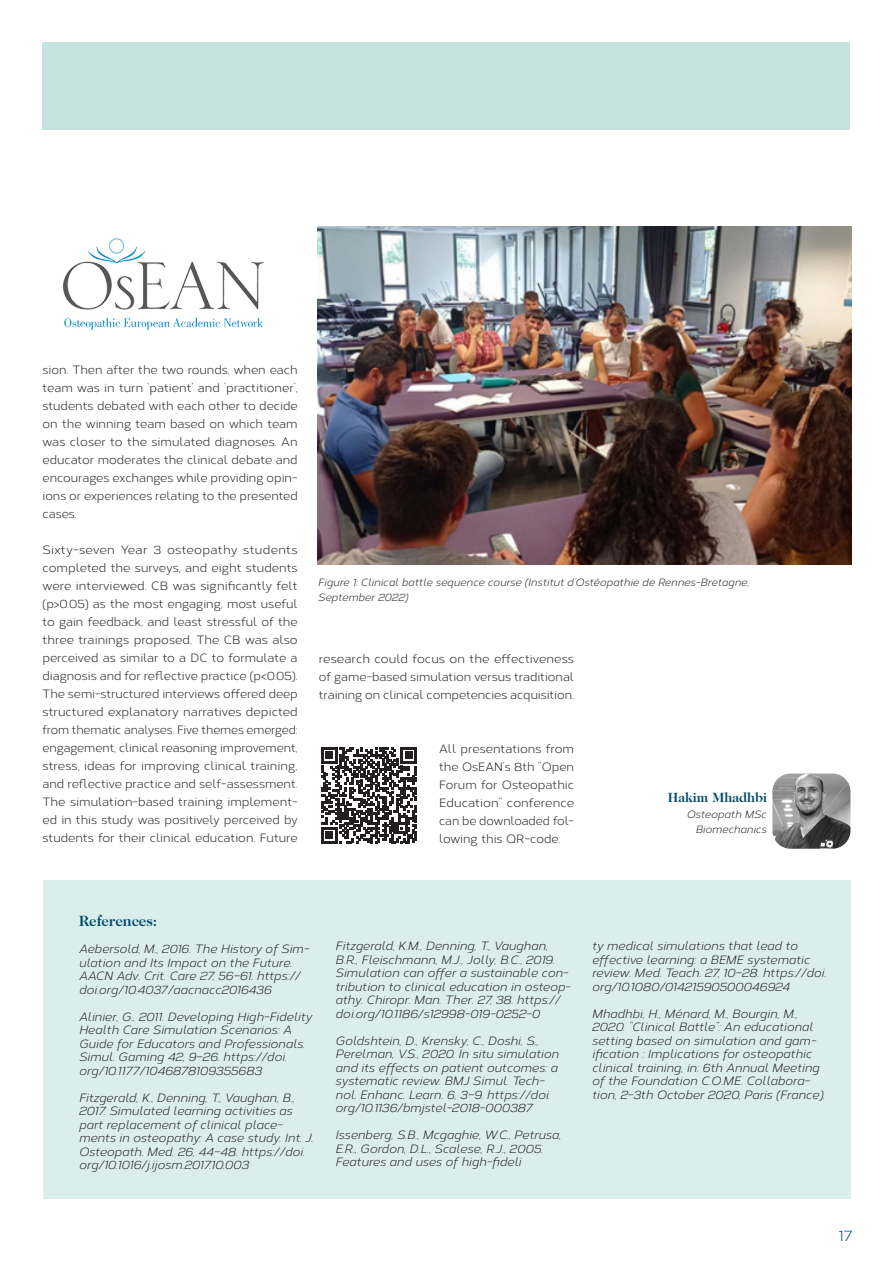
<style>
.page{position:relative;width:893px;height:1263px;background:#fff}
.page>*{position:absolute;margin:0;border:0;box-sizing:border-box;transform-origin:0 0}
.Brødtekst{font:700 15px "Caslon Two Twenty Four";color:#004b6c}
.t1{font:15px "Corbert";color:#004b6c}
.Tittel{font:700 13.5px "Caslon Two Twenty Four";color:#004b6c}
.Brødtekst-2{font:italic 12px/13.5px "Corbert";color:#231f20}
.Brødtekst-3{font:12px/18px "Corbert";color:#231f20;text-align:justify}
.Brødtekst-4{font:italic 10.5px/15px "Corbert";color:#231f20}
</style>
<div class="page">
<div style="left:43px;top:43px;width:807px;height:87px;background:#c6e3df"></div>
<img style="left:318px;top:226px;width:533px;height:339px">
<img style="left:772px;top:773px;width:78px;height:76px">
<div style="left:43px;top:880px;width:807px;height:319px;background:#dbeeeb"></div>
<img style="left:63px;top:238px;width:200px;height:92px">
<svg style="left:321px;top:747px;width:96px;height:96px"></svg>
<p class="Brødtekst-3" style="left:43px;top:360px;width:257px">sion. Then after the two rounds, when each team was in turn ‘patient’ and ‘practitioner’, students debated with each other to decide on the winning team based on which team was closer to the simulated diagnoses. An educator moderates the clinical debate and encourages exchanges while providing opin&shy;ions or experiences relating to the presented cases.</p>
<p class="Brødtekst-3" style="left:43px;top:540px;width:257px">Sixty-seven Year 3 osteopathy students completed the surveys, and eight students were interviewed. CB was significantly felt (p&lt;0.05) as the most engaging, most useful to gain feedback, and least stressful of the three trainings proposed. The CB was also perceived as similar to a DC to formulate a diagnosis and for reflective practice (p&gt;0.05).<br>The semi-structured interviews offered deep structured explanatory narratives depicted from thematic analyses. Five themes emerged: engagement, clinical reasoning improvement, stress, ideas for improving clinical training, and reflective practice and self-assessment.</p>
<p class="Brødtekst-3" style="left:43px;top:792px;width:257px">The simulation-based training implement&shy;ed in this study was positively perceived by students for their clinical education. Future</p>
<p class="Brødtekst-4" style="left:318px;top:574px;width:433px">Figure 1: Clinical battle sequence course (Institut d’Ostéopathie de Rennes-Bretagne,<br>September 2022)</p>
<p class="Brødtekst-3" style="left:319px;top:649px;width:257px">research could focus on the effectiveness of game-based simulation versus traditional training on clinical competencies acquisition.</p>
<p class="Brødtekst-3" style="left:439px;top:739px;width:136px">All presentations from the OsEAN’s 8th “Open Forum for Osteopathic Education” conference can be downloaded fol&shy;lowing this QR-code:</p>
<p class="Tittel" style="left:668px;top:790px;width:101px">Hakim Mhadhbi</p>
<p class="Brødtekst-4" style="left:686px;top:806px;width:81px">Osteopath MSc</p>
<p class="Brødtekst-4" style="left:695px;top:821px;width:72px">Biomechanics</p>
<p class="Brødtekst" style="left:79px;top:912px;width:80px">References:</p>
<p class="Brødtekst-2" style="left:79px;top:941px;width:232px">Aebersold, M., 2016. The History of Sim&shy;ulation and Its Impact on the Future.<br>AACN Adv. Crit. Care 27, 56–61. https:// doi.org/10.4037/aacnacc2016436</p>
<p class="Brødtekst-2" style="left:79px;top:1009px;width:235px">Alinier, G., 2011. Developing High-Fidelity Health Care Simulation Scenarios: A Guide for Educators and Professionals.<br>Simul. Gaming 42, 9–26. https://doi. org/10.1177/1046878109355683</p>
<p class="Brødtekst-2" style="left:79px;top:1090px;width:236px">Fitzgerald, K., Denning, T., Vaughan, B., 2017. Simulated learning activities as part replacement of clinical place&shy;ments in osteopathy: A case study. Int. J.<br>Osteopath. Med. 26, 44–48. https://doi. org/10.1016/j.ijosm.2017.10.003</p>
<p class="Brødtekst-2" style="left:335px;top:939px;width:237px">Fitzgerald, K.M., Denning, T., Vaughan, B.R., Fleischmann, M.J., Jolly, B.C., 2019.<br>Simulation can offer a sustainable con&shy;tribution to clinical education in osteop&shy;athy. Chiropr. Man. Ther. 27, 38. https:// doi.org/10.1186/s12998-019-0252-0</p>
<p class="Brødtekst-2" style="left:335px;top:1033px;width:225px">Goldshtein, D., Krensky, C., Doshi, S., Perelman, V.S., 2020. In situ simulation and its effects on patient outcomes: a systematic review. BMJ Simul. Tech&shy;nol. Enhanc. Learn. 6, 3–9. https://doi. org/10.1136/bmjstel-2018-000387</p>
<p class="Brødtekst-2" style="left:335px;top:1128px;width:227px">Issenberg, S.B., Mcgaghie, W.C., Petrusa,<br>E.R., Gordon, D.L., Scalese, R.J., 2005.<br>Features and uses of high-fideli</p>
<p class="Brødtekst-2" style="left:592px;top:939px;width:236px">ty medical simulations that lead to effective learning: a BEME systematic review. Med. Teach. 27, 10–28. https://doi. org/10.1080/01421590500046924</p>
<p class="Brødtekst-2" style="left:592px;top:1006px;width:235px">Mhadhbi, H., Ménard, M., Bourgin, M., 2020. “Clinical Battle”: An educational setting based on simulation and gam&shy;ification : Implications for osteopathic clinical training, in: 6th Annual Meeting of the Foundation C.O.ME. Collabora&shy;tion, 2-3th October 2020, Paris (France).</p>
<p class="t1" style="left:839px;top:1225px;width:15px">17</p>
</div>
